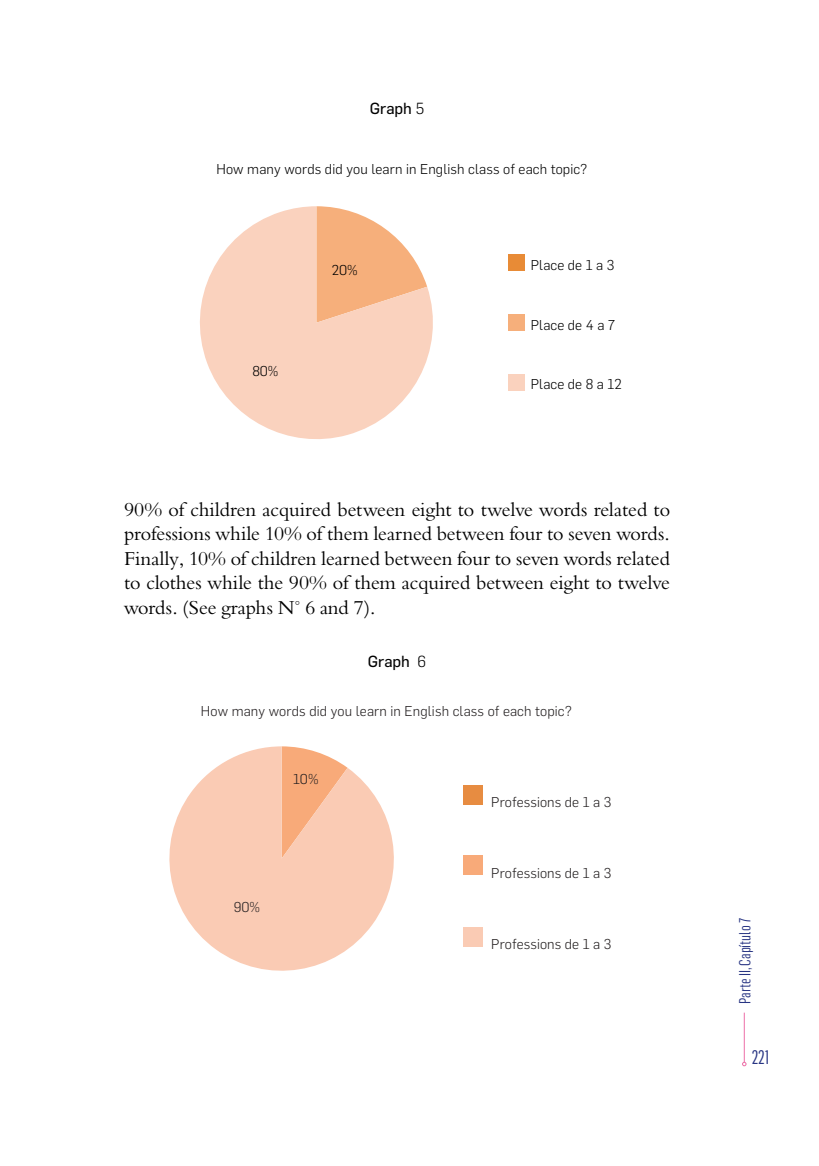
<style>
.page{position:relative;width:819px;height:1166px;background:#fff}
.page>*{position:absolute;margin:0;border:0;box-sizing:border-box;transform-origin:0 0}
.t1{font:19.25px/24.5px "Borgia Pro";color:#000;text-align:justify}
.t2{font:19.25px "Flama Condensed";color:#283583}
.t3{font:15.75px "Flama Condensed";color:#283583}
.t4{font:15.75px "Flama Basic";color:#000}
.t5{font:300 14px "Flama";letter-spacing:.01em;color:#231f20}
.t6{font:300 14px "Flama";letter-spacing:.01em;color:#000}
.s1{font-family:"Flama";font-weight:300}
</style>
<div class="page">
<svg style="left:200px;top:206px;width:233px;height:233px;fill:#fad2be"></svg>
<div style="left:508px;top:255px;width:16px;height:16px;background:#e88b36"></div>
<div style="left:508px;top:314px;width:16px;height:17px;background:#f6af7b"></div>
<div style="left:508px;top:374px;width:16px;height:17px;background:#fad2be"></div>
<svg style="left:169px;top:746px;width:225px;height:225px;fill:#facbb4"></svg>
<div style="left:463px;top:785px;width:20px;height:19px;background:#e78c41"></div>
<div style="left:463px;top:855px;width:20px;height:20px;background:#f8aa79"></div>
<div style="left:463px;top:927px;width:20px;height:19px;background:#facbb4"></div>
<hr style="left:743px;top:1012px;width:1px;height:50px;background:#ed6ea7">
<svg style="left:742px;top:1062px;width:4px;height:4px"></svg>
<p class="t4" style="left:370px;top:98px;width:56px">Graph <span class="s1">5</span></p>
<p class="t6" style="left:216px;top:159px;width:372px">How many words did you learn in English class of each topic?</p>
<p class="t6" style="left:252px;top:361px;width:28px">80%</p>
<p class="t6" style="left:332px;top:261px;width:27px">20%</p>
<p class="t6" style="left:530px;top:256px;width:85px">Place de 1 a 3</p>
<p class="t6" style="left:530px;top:315px;width:86px">Place de 4 a 7</p>
<p class="t6" style="left:530px;top:375px;width:92px">Place de 8 a 12</p>
<p class="t1" style="left:124px;top:497px;width:547px">90% of children acquired between eight to twelve words related to professions while 10% of them learned between four to seven words.<br>Finally, 10% of children learned between four to seven words related to clothes while the 90% of them acquired between eight to twelve words. (See graphs N° 6 and 7).</p>
<p class="t4" style="left:368px;top:651px;width:60px">Graph <span class="s1">6</span></p>
<p class="t5" style="left:201px;top:702px;width:372px">How many words did you learn in English class of each topic?</p>
<p class="t5" style="left:293px;top:770px;width:27px">10%</p>
<p class="t5" style="left:234px;top:898px;width:28px">90%</p>
<p class="t5" style="left:491px;top:792px;width:122px">Professions de 1 a 3</p>
<p class="t5" style="left:491px;top:863px;width:122px">Professions de 1 a 3</p>
<p class="t5" style="left:491px;top:934px;width:122px">Professions de 1 a 3</p>
<p class="t3" style="left:735px;top:1004px;width:88px;rotate:-90deg">Parte II, Capítulo 7</p>
<p class="t2" style="left:751px;top:1045px;width:19px">221</p>
</div>
